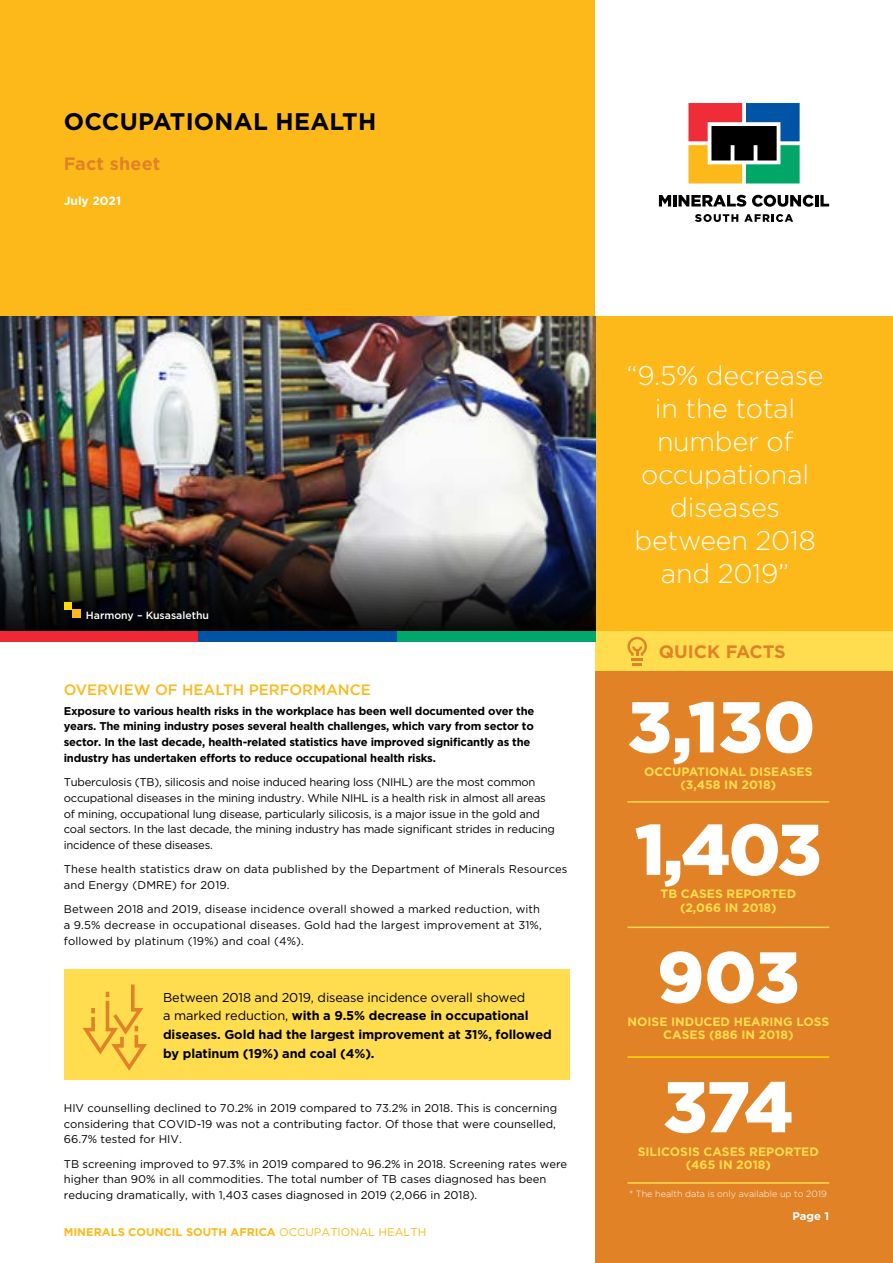
<style>
.page{position:relative;width:893px;height:1263px;background:#fff}
.page>*{position:absolute;margin:0;border:0;box-sizing:border-box;transform-origin:0 0}
.t1{font:900 71.7px/126.6px "Gotham";letter-spacing:-.02em;color:#fff;text-align:center}
.t2{font:300 27px/33px "Gotham";letter-spacing:-.01em;color:#fff;text-align:center}
.t3{font:700 24px "Gotham";letter-spacing:.01em;color:#000}
.t4{font:700 18px "Gotham";color:#e18227}
.t5{font:500 15px "Gotham";color:#fdb91a}
.t6{font:700 12.75px/18.6px "Gotham";letter-spacing:-.01em;color:#000}
.t7{font:700 12.15px/13.4px "Gotham";color:#ffdd4f;text-align:center}
.t8{font:700 12px "Gotham";color:#fff}
.t9{font:11.25px/15.8px "Gotham";color:#000}
.t10{font:11.25px/15.8px "Gotham";letter-spacing:-.02em;color:#000}
.t11{font:700 11.25px/15.8px "Gotham";letter-spacing:-.02em;color:#000}
.t12{font:700 11.25px "Gotham";color:#fdb91a}
.t13{font:700 11.25px "Gotham";color:#fff}
.t14{font:500 10.5px "Gotham";color:#fff}
.t15{font:300 9px "Gotham";color:#fff}
.s1{font-weight:400}
</style>
<div class="page">
<div style="left:585px;top:299px;width:308px;height:337px;background:#fdb91a"></div>
<img style="left:0;top:316px;width:596px;height:315px">
<div style="left:595px;top:671px;width:298px;height:592px;background:#e18227"></div>
<div style="left:0;top:0;width:595px;height:316px;background:#fdb91a"></div>
<div style="left:595px;top:0;width:298px;height:316px;background:#fff"></div>
<div style="left:595px;top:631px;width:298px;height:40px;background:#ffdd4f"></div>
<svg style="left:688px;top:103px;width:112px;height:80px;background:#706e5b"></svg>
<svg style="left:659px;top:195px;width:87px;height:12px"></svg>
<svg style="left:752px;top:195px;width:77px;height:12px"></svg>
<svg style="left:695px;top:214px;width:43px;height:8px"></svg>
<svg style="left:744px;top:214px;width:49px;height:8px"></svg>
<div style="left:0;top:631px;width:198px;height:11px;background:#ee2935"></div>
<div style="left:198px;top:631px;width:199px;height:11px;background:#0054a6"></div>
<div style="left:397px;top:631px;width:198px;height:11px;background:#00a76d"></div>
<div style="left:64px;top:602px;width:8px;height:7px;background:#fd0"></div>
<div style="left:72px;top:609px;width:9px;height:9px;background:#fdb91a"></div>
<hr style="left:627px;top:926px;width:202px;height:2px;background:#ffdd4f">
<hr style="left:627px;top:1056px;width:202px;height:2px;background:#fd0">
<hr style="left:627px;top:1182px;width:202px;height:2px;background:#ffdd4f">
<hr style="left:627px;top:801px;width:202px;height:1px;background:#ffdd4f">
<svg style="left:627px;top:637px;width:20px;height:28px"></svg>
<div style="left:64px;top:969px;width:505px;height:110px;background:#ffdd4f"></div>
<svg style="left:83px;top:984px;width:64px;height:87px"></svg>
<h3 class="t3" style="left:64px;top:105px;width:314px">OCCUPATIONAL HEALTH</h3>
<h3 class="t4" style="left:64px;top:152px;width:98px">Fact sheet</h3>
<p class="t8" style="left:64px;top:193px;width:59px">July 2021</p>
<p class="t14" style="left:86px;top:608px;width:125px">Harmony – Kusasalethu</p>
<h3 class="t5" style="left:64px;top:679px;width:309px">OVERVIEW OF HEALTH PERFORMANCE</h3>
<p class="t11" style="left:64px;top:703px;width:472px">Exposure to various health risks in the workplace has been well documented over the years. The mining industry poses several health challenges, which vary from sector to sector. In the last decade, health-related statistics have improved significantly as the industry has undertaken efforts to reduce occupational health risks.</p>
<p class="t10" style="left:64px;top:774px;width:493px">Tuberculosis (TB), silicosis and noise induced hearing loss (NIHL) are the most common occupational diseases in the mining industry. While NIHL is a health risk in almost all areas of mining, occupational lung disease, particularly silicosis, is a major issue in the gold and coal sectors. In the last decade, the mining industry has made significant strides in reducing incidence of these diseases.</p>
<p class="t9" style="left:64px;top:861px;width:505px">These health statistics draw on data published by the Department of Minerals Resources and Energy (DMRE) for 2019.</p>
<p class="t9" style="left:64px;top:901px;width:479px">Between 2018 and 2019, disease incidence overall showed a marked reduction, with a 9.5% decrease in occupational diseases. Gold had the largest improvement at 31%, followed by platinum (19%) and coal (4%).</p>
<p class="t6" style="left:163px;top:988px;width:390px"><span class="s1">Between 2018 and 2019, disease incidence overall showed<br>a marked reduction,</span> with a 9.5% decrease in occupational diseases. Gold had the largest improvement at 31%, followed by platinum (19%) and coal (4%).</p>
<p class="t9" style="left:64px;top:1100px;width:495px;text-align:justify">HIV counselling declined to 70.2% in 2019 compared to 73.2% in 2018. This is concerning considering that COVID-19 was not a contributing factor. Of those that were counselled, 66.7% tested for HIV.</p>
<p class="t9" style="left:64px;top:1155px;width:505px">TB screening improved to 97.3% in 2019 compared to 96.2% in 2018. Screening rates were higher than 90% in all commodities. The total number of TB cases diagnosed has been reducing dramatically, with 1,403 cases diagnosed in 2019 (2,066 in 2018).</p>
<p class="t12" style="left:64px;top:1224px;width:364px">MINERALS COUNCIL SOUTH AFRICA <span class="s1">OCCUPATIONAL HEALTH</span></p>
<h2 class="t2" style="left:626px;top:359px;width:199px">“9.5% decrease in the total number of occupational diseases between 2018 and 2019”</h2>
<h3 class="t4" style="left:659px;top:640px;width:128px">QUICK FACTS</h3>
<h1 class="t1" style="left:627px;top:663px;width:196px">3,130<br>1,403<br>903<br>374</h1>
<p class="t7" style="left:644px;top:765px;width:170px">OCCUPATIONAL DISEASES (3,458 IN 2018)</p>
<p class="t7" style="left:660px;top:887px;width:137px">TB CASES REPORTED (2,066 IN 2018)</p>
<p class="t7" style="left:628px;top:1015px;width:203px">NOISE INDUCED HEARING LOSS<br>CASES (886 IN 2018)</p>
<p class="t7" style="left:638px;top:1144px;width:183px">SILICOSIS CASES REPORTED (465 IN 2018)</p>
<p class="t15" style="left:629px;top:1188px;width:199px">* The health data is only available up to 2019</p>
<p class="t13" style="left:792px;top:1208px;width:38px">Page 1</p>
</div>
